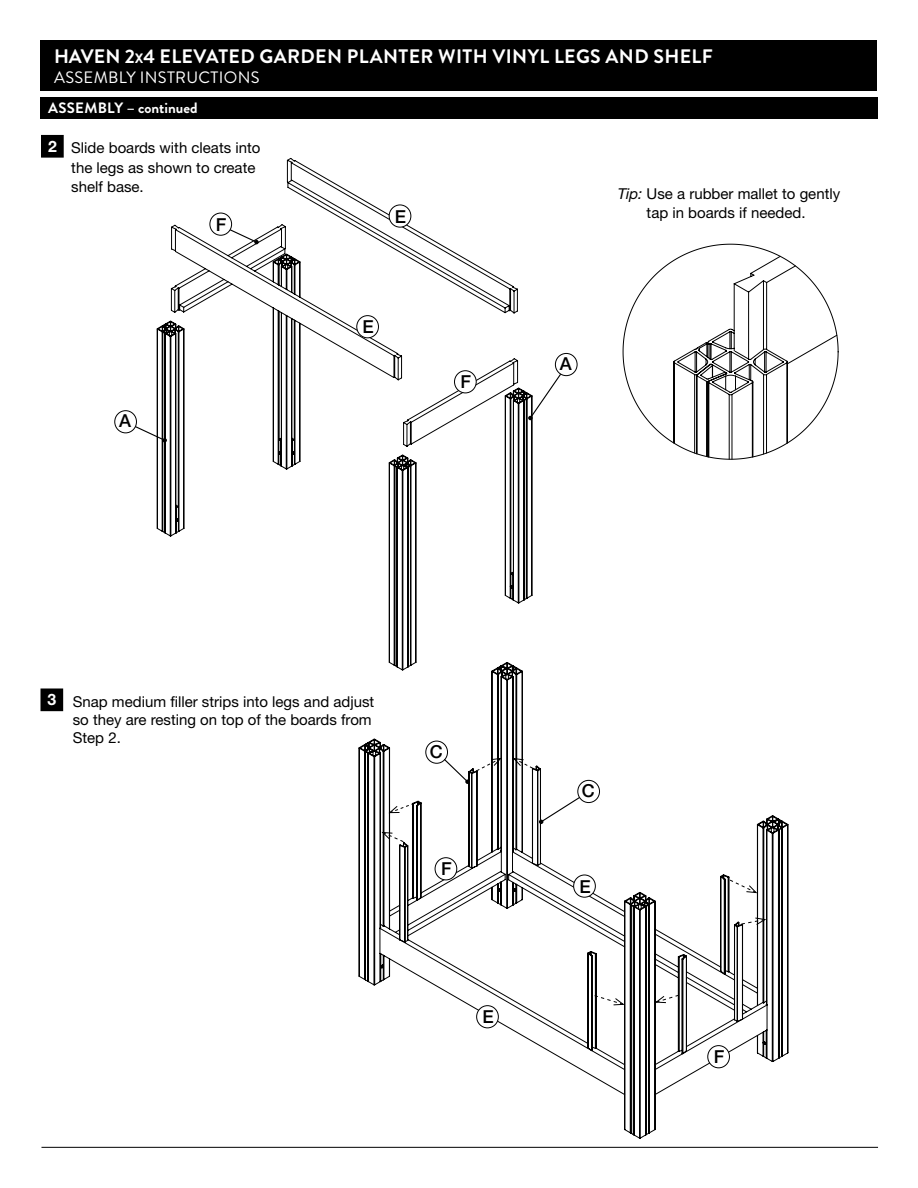
<style>
.page{position:relative;width:918px;height:1188px;background:#fff}
.page>*{position:absolute;margin:0;border:0;box-sizing:border-box;transform-origin:0 0}
.t1{font:700 19.5px "Brandon Grotesque";letter-spacing:.02em;color:#fff}
.t2{font:500 17.85px "Helvetica Neue LT Std";color:#000}
.t3{font:16.5px "Brandon Grotesque";letter-spacing:.02em;color:#fff}
.t4{font:700 15.75px "Helvetica Neue LT Std";color:#fff}
.t5{font:15px/19.5px "Helvetica Neue LT Std";color:#000}
.t6{font:700 15px "Brandon Grotesque";color:#fff}
.s1{font-style:inherit}
.s2{font-size:13.65px}
.s3{font-style:italic}
</style>
<div class="page">
<hr style="left:41px;top:1147px;width:837px;height:1px;background:#000">
<div style="left:40px;top:40px;width:837px;height:51px;background:#000"></div>
<div style="left:40px;top:97px;width:838px;height:21px;background:#000"></div>
<div style="left:42px;top:135px;width:21px;height:22px;background:#000"></div>
<div style="left:41px;top:135px;width:23px;height:23px;border:1px solid #000"></div>
<svg style="left:156px;top:157px;width:377px;height:504px"></svg>
<div style="left:555px;top:353px;width:22px;height:23px;border:1px solid #000;border-radius:50%"></div>
<svg style="left:528px;top:373px;width:34px;height:47px"></svg>
<svg style="left:224px;top:226px;width:35px;height:18px"></svg>
<svg style="left:133px;top:425px;width:34px;height:18px"></svg>
<div style="left:389px;top:205px;width:22px;height:22px;background:#fff;border-radius:50%"></div>
<div style="left:389px;top:205px;width:22px;height:22px;border:1px solid #000;border-radius:50%"></div>
<div style="left:357px;top:316px;width:21px;height:22px;background:#fff;border-radius:50%"></div>
<div style="left:356px;top:315px;width:23px;height:23px;border:1px solid #000;border-radius:50%"></div>
<div style="left:210px;top:213px;width:22px;height:22px;background:#fff;border-radius:50%"></div>
<div style="left:210px;top:213px;width:22px;height:23px;border:1px solid #000;border-radius:50%"></div>
<div style="left:455px;top:371px;width:21px;height:22px;background:#fff;border-radius:50%"></div>
<div style="left:454px;top:370px;width:23px;height:23px;border:1px solid #000;border-radius:50%"></div>
<div style="left:115px;top:411px;width:21px;height:22px;background:#fff;border-radius:50%"></div>
<div style="left:114px;top:410px;width:23px;height:23px;border:1px solid #000;border-radius:50%"></div>
<div style="left:41px;top:689px;width:22px;height:22px;background:#000"></div>
<div style="left:41px;top:688px;width:22px;height:23px;border:1px solid #000"></div>
<svg style="left:358px;top:661px;width:431px;height:478px"></svg>
<svg style="left:539px;top:796px;width:42px;height:28px"></svg>
<svg style="left:443px;top:758px;width:27px;height:26px"></svg>
<div style="left:708px;top:1046px;width:21px;height:22px;background:#fff;border-radius:50%"></div>
<div style="left:707px;top:1045px;width:23px;height:23px;border:1px solid #000;border-radius:50%"></div>
<div style="left:435px;top:858px;width:22px;height:22px;background:#fff;border-radius:50%"></div>
<div style="left:435px;top:857px;width:22px;height:23px;border:1px solid #000;border-radius:50%"></div>
<div style="left:574px;top:875px;width:21px;height:22px;background:#fff;border-radius:50%"></div>
<div style="left:573px;top:875px;width:23px;height:22px;border:1px solid #000;border-radius:50%"></div>
<div style="left:477px;top:1006px;width:21px;height:22px;background:#fff;border-radius:50%"></div>
<div style="left:476px;top:1005px;width:23px;height:23px;border:1px solid #000;border-radius:50%"></div>
<div style="left:578px;top:780px;width:22px;height:23px;border:1px solid #000;border-radius:50%"></div>
<div style="left:426px;top:741px;width:22px;height:23px;border:1px solid #000;border-radius:50%"></div>
<svg style="left:729px;top:879px;width:29px;height:15px"></svg>
<svg style="left:654px;top:994px;width:26px;height:9px"></svg>
<svg style="left:741px;top:917px;width:26px;height:9px"></svg>
<svg style="left:476px;top:757px;width:27px;height:15px"></svg>
<svg style="left:388px;top:802px;width:27px;height:12px"></svg>
<svg style="left:512px;top:758px;width:27px;height:14px"></svg>
<svg style="left:381px;top:832px;width:23px;height:11px"></svg>
<svg style="left:594px;top:995px;width:31px;height:11px"></svg>
<svg style="left:623px;top:244px;width:216px;height:199px"></svg>
<svg style="left:673px;top:255px;width:165px;height:205px"></svg>
<h1 class="t1" style="left:54px;top:43px;width:660px"><span class="s1">HAVEN 2</span><span class="s2">x</span><span class="s1">4</span> ELEVATED GARDEN PLANTER WITH VINYL LEGS AND SHELF</h1>
<p class="t3" style="left:54px;top:66px;width:207px">ASSEMBLY INSTRUCTIONS</p>
<p class="t6" style="left:48px;top:97px;width:151px">ASSEMBLY – continued</p>
<p class="t4" style="left:48px;top:136px;width:10px">2</p>
<p class="t5" style="left:71px;top:138px;width:191px">Slide boards with cleats into the legs as shown to create shelf base.</p>
<p class="t2" style="left:216px;top:214px;width:12px">F</p>
<p class="t2" style="left:119px;top:411px;width:13px">A</p>
<p class="t2" style="left:395px;top:206px;width:13px">E</p>
<p class="t2" style="left:362px;top:316px;width:13px">E</p>
<p class="t2" style="left:461px;top:371px;width:12px">F</p>
<p class="t5" style="left:618px;top:183px;width:224px;text-align:center"><span class="s3">Tip:</span> Use a rubber mallet to gently tap in boards if needed.</p>
<p class="t2" style="left:560px;top:353px;width:13px">A</p>
<p class="t4" style="left:48px;top:690px;width:10px">3</p>
<p class="t5" style="left:73px;top:692px;width:303px;line-height:18px">Snap medium filler strips into legs and adjust so they are resting on top of the boards from<br>Step 2.</p>
<p class="t2" style="left:430px;top:741px;width:14px">C</p>
<p class="t2" style="left:441px;top:858px;width:12px">F</p>
<p class="t2" style="left:482px;top:1006px;width:13px">E</p>
<p class="t2" style="left:582px;top:780px;width:14px">C</p>
<p class="t2" style="left:579px;top:876px;width:13px">E</p>
<p class="t2" style="left:714px;top:1046px;width:12px">F</p>
</div>
